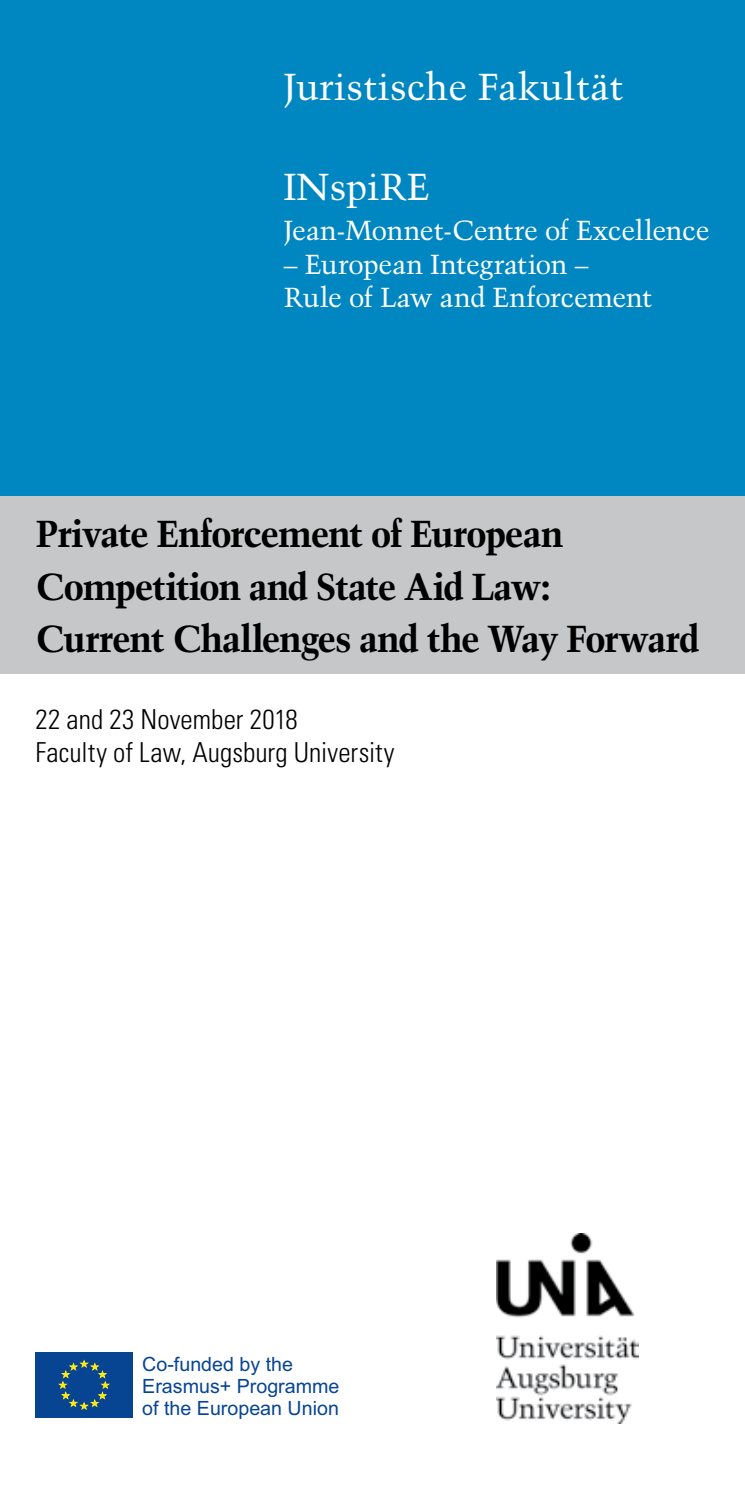
<style>
.page{position:relative;width:745px;height:1489px;background:#fff}
.page>*{position:absolute;margin:0;border:0;box-sizing:border-box;transform-origin:0 0}
.t1{font:700 37.5px/52.5px "Trump Mediaeval LT Std";letter-spacing:-.04em;color:#000}
.t2{font:37.5px "Trump Mediaeval LT Std";color:#fff}
.t3{font:27.5px/33px "Trump Mediaeval LT Std";letter-spacing:-.015em;color:#fff}
.t4{font:300 condensed 27.5px/33px "Univers LT Std";letter-spacing:.005em;color:#000}
.t5{font:19.75px/22px "Arial";color:#074593}
</style>
<div class="page">
<img style="left:496px;top:1233px;width:142px;height:189px">
<div style="left:0;top:0;width:744px;height:496px;background:#0087c1"></div>
<div style="left:0;top:496px;width:744px;height:177px;background:#c6c7c8"></div>
<div style="left:35px;top:1352px;width:98px;height:65px;background:#074593"></div>
<svg style="left:58px;top:1359px;width:51px;height:50px"></svg>
<p class="t2" style="left:283px;top:64px;width:341px">Juristische Fakultät</p>
<p class="t2" style="left:283px;top:164px;width:147px">INspiRE</p>
<p class="t3" style="left:283px;top:214px;width:427px">Jean-Monnet-Centre of Excellence</p>
<p class="t3" style="left:283px;top:247px;width:370px">– European Integration –<br>Rule of Law and Enforcement</p>
<p class="t1" style="left:35px;top:507px;width:665px">Private Enforcement of European<br>Competition and State Aid Law:<br>Current Challenges and the Way Forward</p>
<p class="t4" style="left:35px;top:702px;width:360px">22 and 23 November 2018<br>Faculty of Law, Augsburg University</p>
<p class="t5" style="left:142px;top:1352px;width:198px">Co-funded by the<br>Erasmus+ Programme of the European Union</p>
</div>
